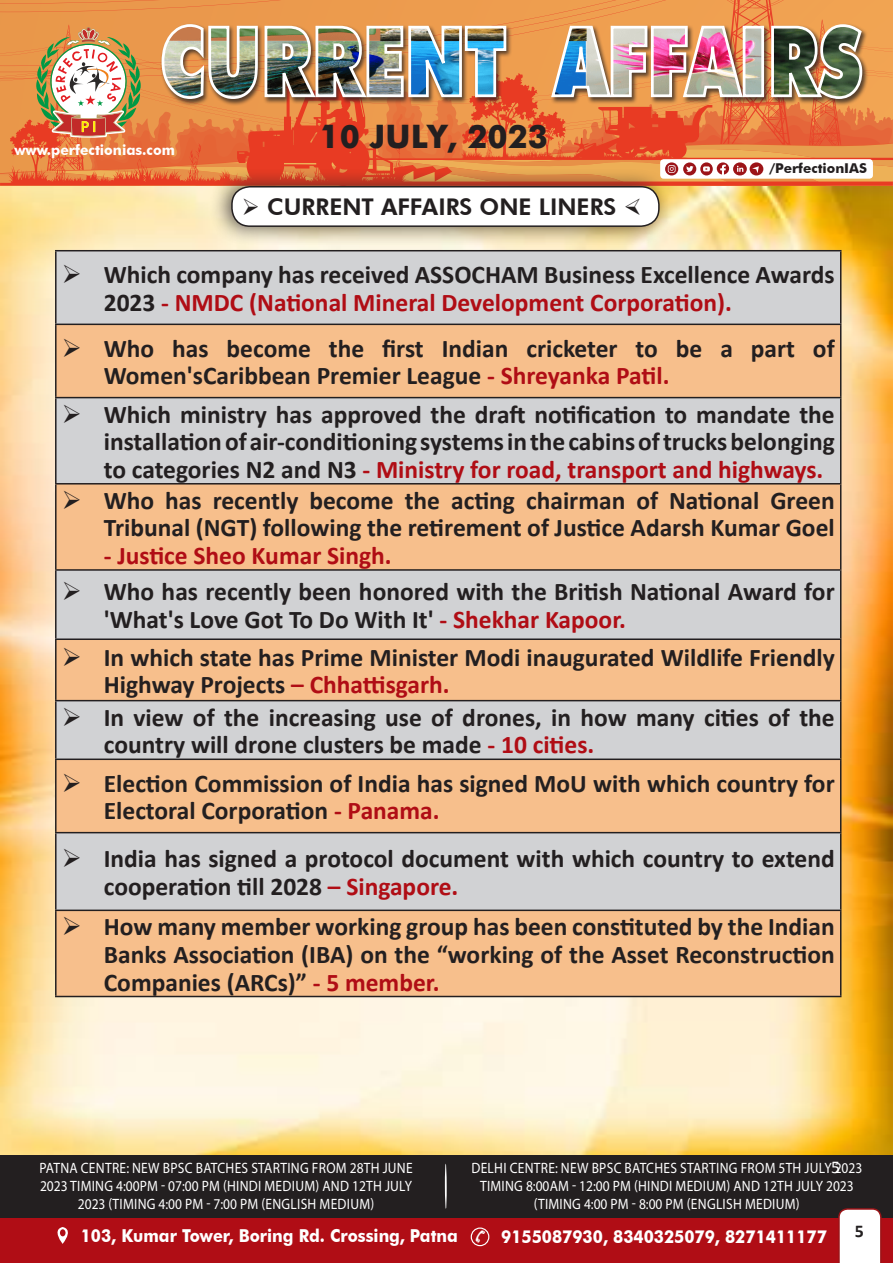
<style>
.page{position:relative;width:893px;height:1263px;background:#fff}
.page>*{position:absolute;margin:0;border:0;box-sizing:border-box;transform-origin:0 0}
.t1{font:700 32.25px "Futura";color:#231f20}
.t2{font:700 25.5px/27.5px "Calibri";color:#231f20}
.t3{font:700 25.5px "Calibri";color:#b00d15}
.t4{font:800 22.95px "Futura BT";color:#231f20}
.t5{font:700 18px "Calibri";color:#231f20}
.t6{font:18px "Calibri";color:#fff}
.t7{font:700 17.85px "Futura BT";color:#fff;scale:.91 1}
.t8{font:15px/18px "Myriad Pro";letter-spacing:.02em;color:#fff;text-align:center;scale:.9 1}
.t9{font:700 14.4px "Futura BT";color:#fff}
.t10{font:700 13.5px "Futura BT";color:#231f20}
.s1{color:#b00d15}
</style>
<div class="page">
<div style="left:0;top:1154px;width:893px;height:64px;background:#231f20"></div>
<hr style="left:445px;top:1163px;width:2px;height:46px;background:#fff;border-radius:50%">
<svg style="left:0;top:0;width:893px;height:19px;background:#ec9a4d"></svg>
<img style="left:0;top:19px;width:893px;height:167px">
<div style="left:0;top:1208px;width:886px;height:55px;background:#231f20"></div>
<div style="left:0;top:1218px;width:893px;height:45px;background:#b00d15"></div>
<svg style="left:471px;top:1228px;width:18px;height:17px"></svg>
<div style="left:471px;top:1227px;width:18px;height:19px;border:1px solid #fff;border-radius:50%"></div>
<svg style="left:57px;top:1227px;width:11px;height:17px"></svg>
<div style="left:60px;top:1229px;width:6px;height:7px;background:#b00d15;border-radius:50%"></div>
<svg style="left:838px;top:1208px;width:44px;height:55px;background:#f0e2e2"></svg>
<img style="left:0;top:186px;width:893px;height:968px">
<div style="left:57px;top:251px;width:783px;height:73px;background:#d1d2d4"></div>
<svg style="left:57px;top:325px;width:783px;height:671px;background:#e5c6aa"></svg>
<hr style="left:55px;top:250px;width:786px;height:1px;background:#231f20">
<hr style="left:55px;top:251px;width:2px;height:73px;background:#231f20">
<hr style="left:840px;top:251px;width:1px;height:73px;background:#231f20">
<hr style="left:55px;top:324px;width:786px;height:1px;background:#231f20">
<hr style="left:55px;top:325px;width:2px;height:72px;background:#231f20">
<hr style="left:840px;top:325px;width:1px;height:72px;background:#231f20">
<hr style="left:55px;top:397px;width:786px;height:1px;background:#231f20">
<hr style="left:55px;top:398px;width:2px;height:85px;background:#231f20">
<hr style="left:840px;top:398px;width:1px;height:85px;background:#231f20">
<hr style="left:55px;top:483px;width:786px;height:1px;background:#231f20">
<hr style="left:55px;top:484px;width:2px;height:85px;background:#231f20">
<hr style="left:840px;top:484px;width:1px;height:85px;background:#231f20">
<hr style="left:55px;top:569px;width:786px;height:2px;background:#231f20">
<hr style="left:55px;top:571px;width:2px;height:67px;background:#231f20">
<hr style="left:840px;top:571px;width:1px;height:67px;background:#231f20">
<hr style="left:55px;top:638px;width:786px;height:2px;background:#231f20">
<hr style="left:55px;top:640px;width:2px;height:60px;background:#231f20">
<hr style="left:840px;top:640px;width:1px;height:60px;background:#231f20">
<hr style="left:55px;top:700px;width:786px;height:1px;background:#231f20">
<hr style="left:55px;top:701px;width:2px;height:57px;background:#231f20">
<hr style="left:840px;top:701px;width:1px;height:57px;background:#231f20">
<hr style="left:55px;top:758px;width:786px;height:2px;background:#231f20">
<hr style="left:55px;top:760px;width:2px;height:72px;background:#231f20">
<hr style="left:840px;top:760px;width:1px;height:72px;background:#231f20">
<hr style="left:55px;top:832px;width:786px;height:1px;background:#231f20">
<hr style="left:55px;top:833px;width:2px;height:76px;background:#231f20">
<hr style="left:840px;top:833px;width:1px;height:76px;background:#231f20">
<hr style="left:55px;top:909px;width:786px;height:2px;background:#231f20">
<hr style="left:55px;top:911px;width:2px;height:85px;background:#231f20">
<hr style="left:840px;top:911px;width:1px;height:85px;background:#231f20">
<hr style="left:55px;top:996px;width:786px;height:1px;background:#231f20">
<div style="left:209px;top:167px;width:465px;height:79px;background:#231f20;opacity:.75"></div>
<div style="left:232px;top:187px;width:427px;height:39px;background:#fff;border-radius:18px"></div>
<div style="left:231px;top:186px;width:429px;height:41px;border:2px solid #231f20;border-radius:18px"></div>
<svg style="left:475px;top:1230px;width:11px;height:13px"></svg>
<svg style="left:82px;top:283px;width:26px;height:1px"></svg>
<svg style="left:82px;top:357px;width:26px;height:1px"></svg>
<svg style="left:82px;top:423px;width:26px;height:1px"></svg>
<svg style="left:82px;top:509px;width:26px;height:1px"></svg>
<svg style="left:82px;top:600px;width:26px;height:1px"></svg>
<svg style="left:82px;top:666px;width:26px;height:1px"></svg>
<svg style="left:82px;top:726px;width:26px;height:1px"></svg>
<svg style="left:82px;top:792px;width:26px;height:1px"></svg>
<svg style="left:82px;top:867px;width:26px;height:1px"></svg>
<svg style="left:82px;top:935px;width:26px;height:1px"></svg>
<p class="t9" style="left:14px;top:141px;width:162px">www.perfectionias.com</p>
<p class="t1" style="left:319px;top:113px;width:230px">10 JULY, 2023</p>
<p class="t4" style="left:242px;top:193px;width:376px">➢ CURRENT AFFAIRS ONE LINERS</p>
<p class="t10" style="left:769px;top:160px;width:99px">/PerfectionIAS</p>
<p class="t2" style="left:104px;top:261px;width:732px;text-indent:-42px">➢ Which company has received ASSOCHAM Business Excellence Awards<br>2023 <span class="s1">- NMDC (National Mineral Development Corporation).</span></p>
<p class="t2" style="left:104px;top:335px;width:732px;text-indent:-42px">➢ Who has become the first Indian cricketer to be a part of<br>Women'sCaribbean Premier League <span class="s1">- Shreyanka Patil.</span></p>
<p class="t2" style="left:104px;top:400px;width:732px;text-align:justify;text-indent:-42px">➢ Which ministry has approved the draft notification to mandate the installationofair-conditioningsystemsinthecabinsoftrucksbelonging to categories N2 and N3 <span class="s1">- Ministry for road, transport and highways.</span></p>
<p class="t2" style="left:62px;top:487px;width:774px;text-align:right">➢ Who has recently become the acting chairman of National Green<br>Tribunal (NGT) following the retirement of Justice Adarsh Kumar Goel</p>
<p class="t3" style="left:104px;top:539px;width:289px">- Justice Sheo Kumar Singh.</p>
<p class="t2" style="left:104px;top:578px;width:732px;text-indent:-42px">➢ Who has recently been honored with the British National Award for 'What's Love Got To Do With It' <span class="s1">- Shekhar Kapoor.</span></p>
<p class="t2" style="left:104px;top:643px;width:732px;text-indent:-42px">➢ In which state has Prime Minister Modi inaugurated Wildlife Friendly<br>Highway Projects <span class="s1">– Chhattisgarh.</span></p>
<p class="t2" style="left:104px;top:703px;width:732px;text-indent:-42px">➢ In view of the increasing use of drones, in how many cities of the country will drone clusters be made <span class="s1">- 10 cities.</span></p>
<p class="t2" style="left:104px;top:769px;width:732px;text-indent:-42px">➢ Election Commission of India has signed MoU with which country for<br>Electoral Corporation <span class="s1">- Panama.</span></p>
<p class="t2" style="left:104px;top:845px;width:732px;text-indent:-42px">➢ India has signed a protocol document with which country to extend cooperation till 2028 <span class="s1">– Singapore.</span></p>
<p class="t2" style="left:104px;top:913px;width:732px;text-align:justify;text-indent:-42px">➢ How many member working group has been constituted by the Indian Banks Association (IBA) on the “working of the Asset Reconstruction Companies (ARCs)” <span class="s1">- 5 member.</span></p>
<p class="t6" style="left:831px;top:1155px;width:11px">5</p>
<p class="t8" style="left:40px;top:1159px;width:416px">PATNA CENTRE: NEW BPSC BATCHES STARTING FROM 28TH JUNE<br>2023 TIMING 4:00PM - 07:00 PM (HINDI MEDIUM) AND 12TH JULY<br>2023 (TIMING 4:00 PM - 7:00 PM (ENGLISH MEDIUM)</p>
<p class="t8" style="left:471px;top:1159px;width:436px">DELHI CENTRE: NEW BPSC BATCHES STARTING FROM 5TH JULY 2023<br>TIMING 8:00AM - 12:00 PM (HINDI MEDIUM) AND 12TH JULY 2023 (TIMING 4:00 PM - 8:00 PM (ENGLISH MEDIUM)</p>
<p class="t7" style="left:81px;top:1225px;width:416px">103, Kumar Tower, Boring Rd. Crossing, Patna</p>
<p class="t7" style="left:501px;top:1226px;width:359px">9155087930, 8340325079, 8271411177</p>
<p class="t5" style="left:855px;top:1219px;width:11px">5</p>
</div>
